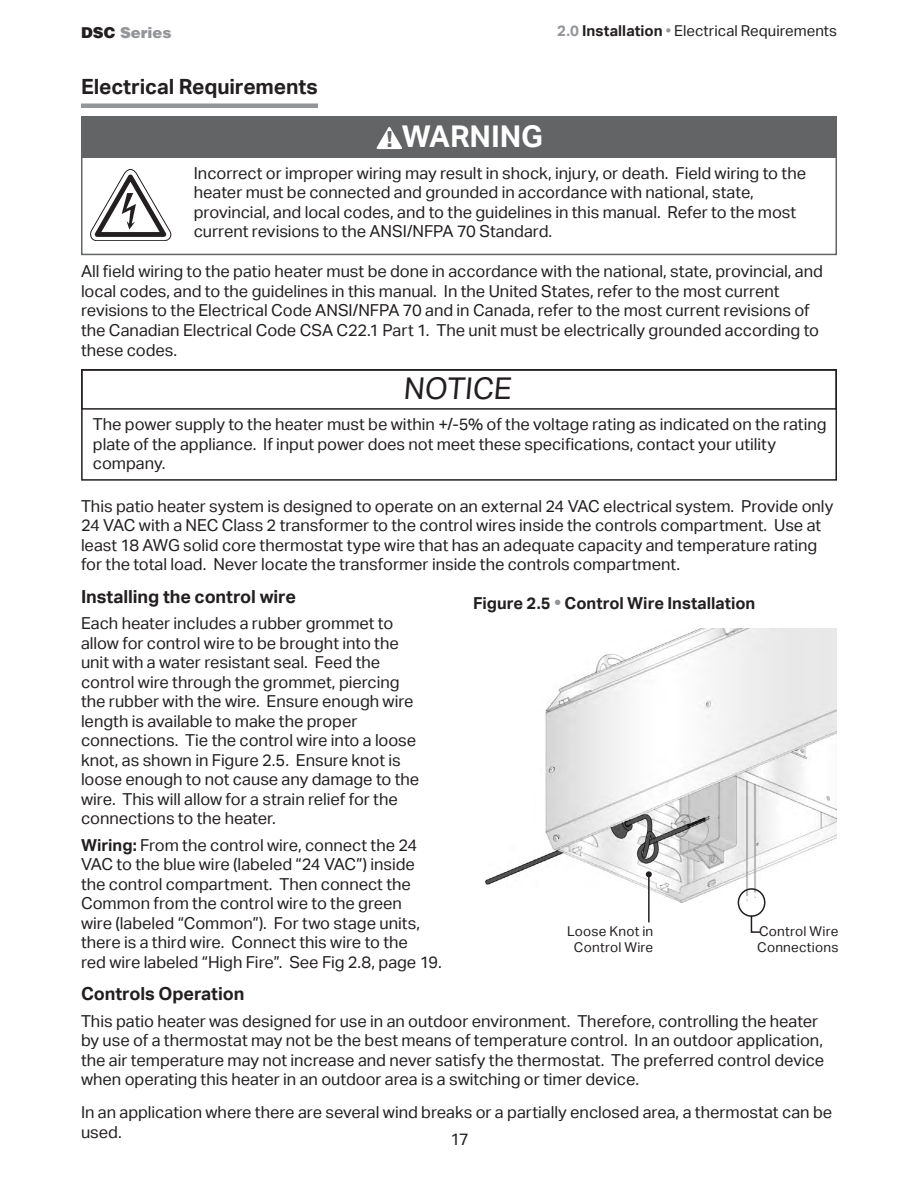
<style>
.page{position:relative;width:918px;height:1188px;background:#fff}
.page>*{position:absolute;margin:0;border:0;box-sizing:border-box;transform-origin:0 0}
.t1{font:700 30px "Aktiv Grotesk";letter-spacing:-.005em;color:#fff}
.t2{font:30px "Aktiv Grotesk";color:#231f20}
.t3{font:700 21px "Aktiv Grotesk";letter-spacing:-.005em;color:#231f20}
.t4{font:700 18px "Aktiv Grotesk";letter-spacing:-.005em;color:#231f20}
.t5{font:16.5px/19.5px "Aktiv Grotesk";color:#231f20}
.t6{font:700 16.5px "Aktiv Grotesk";color:#231f20}
.t7{font:15px "Aktiv Grotesk";letter-spacing:.005em;color:#231f20}
.t8{font:900 15px "Helvetica";color:#939598}
.t9{font:13.5px/16.2px "Aktiv Grotesk";letter-spacing:.015em;color:#231f20;text-align:center}
.s1{color:#231f20}
.s2{font-weight:700;color:#939598}
.s3{font-weight:700}
.s4{color:#939598}
.s5{font-family:"Helvetica";font-weight:900;font-stretch:condensed;font-size:21.15px;color:#636466}
.s6{font-size:18px;color:#939598}
</style>
<div class="page">
<div style="left:81px;top:103px;width:237px;height:5px;background:#939598"></div>
<div style="left:81px;top:369px;width:756px;height:41px;border:2px solid #231f20"></div>
<svg style="left:90px;top:169px;width:81px;height:72px"></svg>
<div style="left:81px;top:116px;width:756px;height:42px;background:#636466"></div>
<svg style="left:377px;top:127px;width:25px;height:22px"></svg>
<img style="left:485px;top:629px;width:352px;height:274px">
<hr style="left:648px;top:874px;width:2px;height:48px;background:#231f20">
<svg style="left:646px;top:871px;width:6px;height:6px"></svg>
<svg style="left:750px;top:915px;width:11px;height:18px"></svg>
<div style="left:738px;top:888px;width:28px;height:29px;border:2px solid #231f20;border-radius:50%"></div>
<div style="left:81px;top:116px;width:756px;height:139px;border:2px solid #636466"></div>
<div style="left:81px;top:369px;width:756px;height:112px;border:2px solid #231f20"></div>
<p class="t8" style="left:81px;top:22px;width:92px"><span class="s1">DSC</span> Series</p>
<p class="t7" style="left:557px;top:22px;width:282px"><span class="s2">2.0</span> <span class="s3">Installation</span> <span class="s4">•</span> Electrical Requirements</p>
<p class="t3" style="left:81px;top:75px;width:238px">Electrical Requirements</p>
<h1 class="t1" style="left:386px;top:119px;width:158px"><span class="s5">!</span> WARNING</h1>
<p class="t5" style="left:194px;top:163px;width:614px">Incorrect or improper wiring may result in shock, injury, or death. Field wiring to the heater must be connected and grounded in accordance with national, state, provincial, and local codes, and to the guidelines in this manual. Refer to the most current revisions to the ANSI/NFPA 70 Standard.</p>
<p class="t5" style="left:81px;top:262px;width:744px">All field wiring to the patio heater must be done in accordance with the national, state, provincial, and local codes, and to the guidelines in this manual. In the United States, refer to the most current revisions to the Electrical Code ANSI/NFPA 70 and in Canada, refer to the most current revisions of the Canadian Electrical Code CSA C22.1 Part 1. The unit must be electrically grounded according to these codes.</p>
<h1 class="t2" style="left:403px;top:371px;width:115px">NOTICE</h1>
<p class="t5" style="left:93px;top:415px;width:735px">The power supply to the heater must be within +/-5% of the voltage rating as indicated on the rating plate of the appliance. If input power does not meet these specifications, contact your utility company.</p>
<p class="t5" style="left:81px;top:496px;width:754px">This patio heater system is designed to operate on an external 24 VAC electrical system. Provide only 24 VAC with a NEC Class 2 transformer to the control wires inside the controls compartment. Use at least 18 AWG solid core thermostat type wire that has an adequate capacity and temperature rating for the total load. Never locate the transformer inside the controls compartment.</p>
<p class="t4" style="left:81px;top:586px;width:217px">Installing the control wire</p>
<p class="t5" style="left:81px;top:614px;width:340px">Each heater includes a rubber grommet to allow for control wire to be brought into the unit with a water resistant seal. Feed the control wire through the grommet, piercing the rubber with the wire. Ensure enough wire length is available to make the proper connections. Tie the control wire into a loose knot, as shown in Figure 2.5. Ensure knot is loose enough to not cause any damage to the wire. This will allow for a strain relief for the connections to the heater.</p>
<p class="t5" style="left:81px;top:835px;width:362px"><span class="s3">Wiring:</span> From the control wire, connect the 24<br>VAC to the blue wire (labeled “24 VAC”) inside the control compartment. Then connect the Common from the control wire to the green<br>wire (labeled “Common”). For two stage units, there is a third wire. Connect this wire to the<br>red wire labeled “High Fire”. See Fig 2.8, page 19.</p>
<p class="t4" style="left:81px;top:984px;width:165px">Controls Operation</p>
<p class="t5" style="left:81px;top:1011px;width:745px">This patio heater was designed for use in an outdoor environment. Therefore, controlling the heater by use of a thermostat may not be the best means of temperature control. In an outdoor application, the air temperature may not increase and never satisfy the thermostat. The preferred control device when operating this heater in an outdoor area is a switching or timer device.</p>
<p class="t5" style="left:81px;top:1103px;width:753px">In an application where there are several wind breaks or a partially enclosed area, a thermostat can be used.</p>
<p class="t6" style="left:473px;top:593px;width:284px">Figure 2.5 <span class="s6">•</span> Control Wire Installation</p>
<p class="t9" style="left:567px;top:923px;width:88px">Loose Knot in<br>Control Wire</p>
<p class="t9" style="left:757px;top:923px;width:83px;text-align:left">Control Wire<br>Connections</p>
<p class="t5" style="left:451px;top:1130px;width:20px">17</p>
</div>
